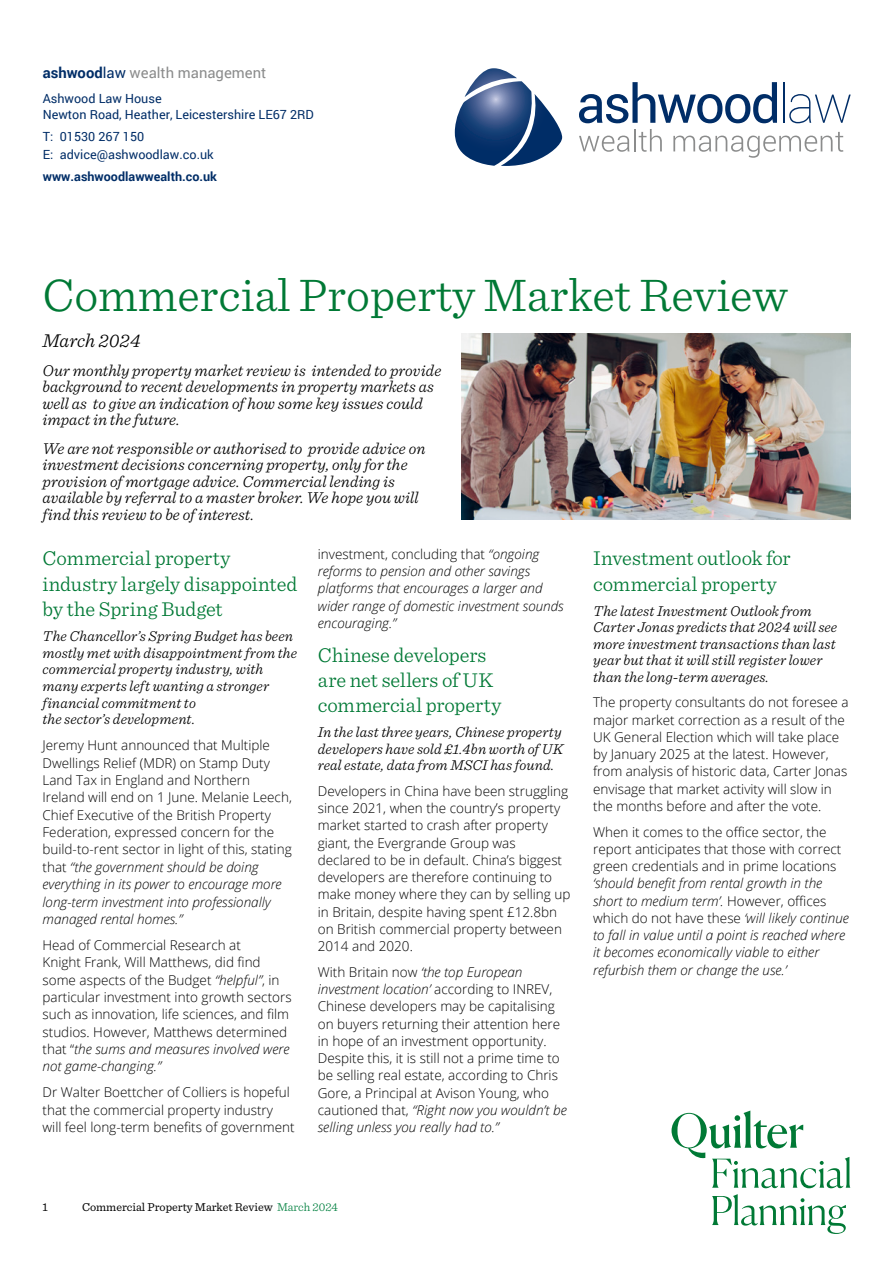
<style>
.page{position:relative;width:893px;height:1263px;background:#fff}
.page>*{position:absolute;margin:0;border:0;box-sizing:border-box;transform-origin:0 0}
.t1{font:300 48px "Sentinel";color:#007935}
.t2{font:300 21px/25.2px "Sentinel";letter-spacing:-.005em;color:#007935}
.t3{font:italic 300 19.5px "Sentinel";letter-spacing:-.005em;color:#000}
.t4{font:italic 300 16.5px/16.5px "Sentinel";letter-spacing:.005em;color:#000}
.t5{font:italic 300 15px/16.5px "Sentinel";letter-spacing:.01em;color:#000}
.t6{font:14.85px "Roboto";color:#8b8c8c}
.t7{font:300 13.5px/17.2px "Open Sans";color:#000}
.t8{font:italic 300 13.5px/17.2px "Open Sans";color:#000}
.t9{font:12.6px/15.1px "Roboto";color:#002d67}
.t10{font:700 12.6px "Roboto";color:#002d67}
.t11{font:12px "Sentinel";color:#000}
.s1{font-weight:700;color:#002d67}
.s2{color:#002d67}
.s3{font-style:italic}
.s4{font-style:normal}
.s5{font-weight:300;color:#00803f}
</style>
<div class="page">
<svg style="left:671px;top:1110px;width:179px;height:124px"></svg>
<img style="left:461px;top:334px;width:389px;height:185px">
<svg style="left:455px;top:68px;width:107px;height:98px"></svg>
<svg style="left:579px;top:136px;width:50px;height:16px"></svg>
<hr style="left:634px;top:129px;width:2px;height:22px;background:#8b8c8c">
<svg style="left:639px;top:129px;width:23px;height:23px"></svg>
<svg style="left:673px;top:132px;width:170px;height:26px"></svg>
<svg style="left:579px;top:82px;width:198px;height:41px"></svg>
<hr style="left:783px;top:82px;width:1px;height:41px;background:#002d67">
<svg style="left:789px;top:94px;width:62px;height:29px"></svg>
<p class="t6" style="left:43px;top:62px;width:225px"><span class="s1">ashwood</span><span class="s2">law</span> wealth management</p>
<p class="t9" style="left:43px;top:91px;width:273px">Ashwood Law House<br>Newton Road, Heather, Leicestershire LE67 2RD</p>
<p class="t9" style="left:43px;top:127px;width:172px;line-height:17.7px">T: 01530 267 150<br>E: advice@ashwoodlaw.co.uk</p>
<p class="t10" style="left:43px;top:168px;width:176px">www.ashwoodlawwealth.co.uk</p>
<h1 class="t1" style="left:43px;top:259px;width:747px">Commercial Property Market Review</h1>
<h3 class="t3" style="left:43px;top:326px;width:100px">March 2024</h3>
<p class="t4" style="left:43px;top:361px;width:400px">Our monthly property market review is intended to provide background to recent developments in property markets as well as to give an indication of how some key issues could impact in the future.</p>
<p class="t4" style="left:43px;top:439px;width:384px">We are not responsible or authorised to provide advice on investment decisions concerning property, only for the provision of mortgage advice. Commercial lending is available by referral to a master broker. We hope you will find this review to be of interest.</p>
<h2 class="t2" style="left:43px;top:544px;width:256px">Commercial property industry largely disappointed by the Spring Budget</h2>
<p class="t5" style="left:43px;top:627px;width:256px">The Chancellor’s Spring Budget has been mostly met with disappointment from the commercial property industry, with many experts left wanting a stronger financial commitment to<br>the sector’s development.</p>
<p class="t7" style="left:43px;top:736px;width:251px">Jeremy Hunt announced that Multiple Dwellings Relief (MDR) on Stamp Duty Land Tax in England and Northern Ireland will end on 1 June. Melanie Leech, Chief Executive of the British Property Federation, expressed concern for the build-to-rent sector in light of this, stating that <span class="s3">“the government should be doing everything in its power to encourage more long-term investment into professionally managed rental homes.”</span></p>
<p class="t7" style="left:43px;top:936px;width:251px">Head of Commercial Research at<br>Knight Frank, Will Matthews, did find some aspects of the Budget <span class="s3">“helpful”</span>, in particular investment into growth sectors such as innovation, life sciences, and film studios. However, Matthews determined that “<span class="s3">the sums and measures involved were not game-changing.”</span></p>
<p class="t7" style="left:43px;top:1083px;width:254px">Dr Walter Boettcher of Colliers is hopeful that the commercial property industry will feel long-term benefits of government</p>
<p class="t8" style="left:318px;top:545px;width:247px"><span class="s4">investment, concluding that</span> “ongoing reforms to pension and other savings platforms that encourages a larger and wider range of domestic investment sounds encouraging.”</p>
<h2 class="t2" style="left:318px;top:640px;width:185px">Chinese developers are net sellers of UK commercial property</h2>
<p class="t5" style="left:318px;top:723px;width:247px;text-align:justify">In the last three years, Chinese property developers have sold £1.4bn worth of UK real estate, data from MSCI has found.</p>
<p class="t7" style="left:318px;top:782px;width:254px">Developers in China have been struggling since 2021, when the country’s property market started to crash after property giant, the Evergrande Group was declared to be in default. China’s biggest developers are therefore continuing to make money where they can by selling up in Britain, despite having spent £12.8bn on British commercial property between 2014 and 2020.</p>
<p class="t7" style="left:318px;top:963px;width:250px">With Britain now <span class="s3">‘the top European investment location’</span> according to INREV, Chinese developers may be capitalising on buyers returning their attention here in hope of an investment opportunity.<br>Despite this, it is still not a prime time to be selling real estate, according to Chris Gore, a Principal at Avison Young, who cautioned that, <span class="s3">“Right now you wouldn’t be selling unless you really had to.”</span></p>
<h2 class="t2" style="left:593px;top:544px;width:199px">Investment outlook for commercial property</h2>
<p class="t5" style="left:593px;top:601px;width:245px">The latest Investment Outlook from Carter Jonas predicts that 2024 will see more investment transactions than last year but that it will still register lower than the long-term averages.</p>
<p class="t7" style="left:593px;top:693px;width:257px">The property consultants do not foresee a major market correction as a result of the UK General Election which will take place by January 2025 at the latest. However, from analysis of historic data, Carter Jonas envisage that market activity will slow in the months before and after the vote.</p>
<p class="t7" style="left:593px;top:823px;width:250px">When it comes to the office sector, the report anticipates that those with correct green credentials and in prime locations</p>
<p class="t8" style="left:593px;top:874px;width:257px">‘should benefit from rental growth in the short to medium term’. <span class="s4">However, offices which do not have these</span> ‘will likely continue to fall in value until a point is reached where it becomes economically viable to either refurbish them or change the use.’</p>
<p class="t11" style="left:43px;top:1198px;width:7px">1</p>
<p class="t11" style="left:82px;top:1198px;width:257px">Commercial Property Market Review <span class="s5">March 2024</span></p>
</div>
